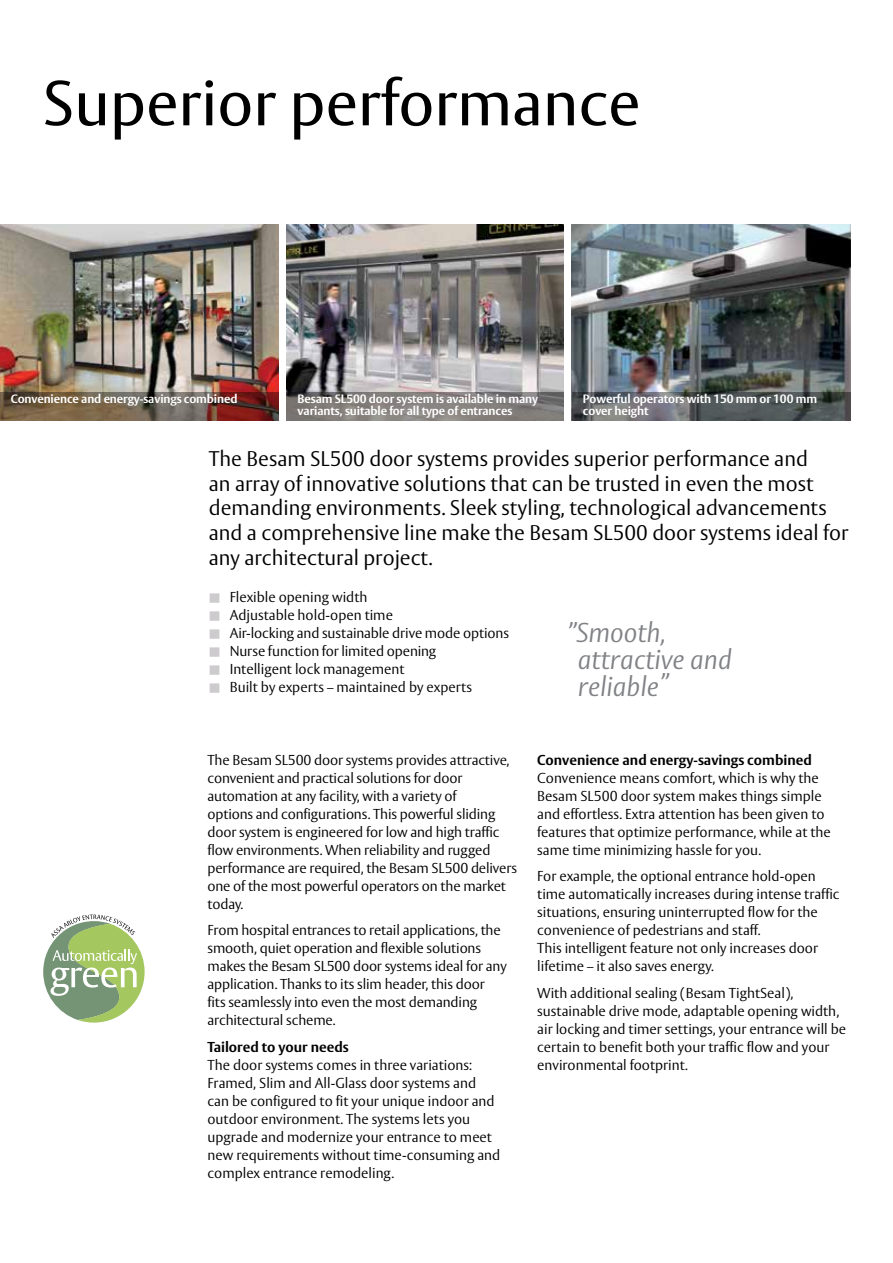
<style>
.page{position:relative;width:893px;height:1263px;background:#fff}
.page>*{position:absolute;margin:0;border:0;box-sizing:border-box;transform-origin:0 0}
.t1{font:63px "ASSA Vesta";color:#000}
.t2{font:italic 300 27px/27px "ASSA Vesta";color:#808285}
.t3{font:300 21px/24.9px "ASSA Vesta";color:#000}
.t4{font:300 14.25px/18px "ASSA Vesta";color:#000}
.t5{font:700 14.25px "ASSA Vesta";color:#000}
.t6{font:700 12px/12px "ASSA Vesta";letter-spacing:-.01em;color:#fff}
</style>
<div class="page">
<img style="left:287px;top:225px;width:277px;height:167px">
<img style="left:572px;top:225px;width:278px;height:167px">
<img style="left:0;top:225px;width:279px;height:167px">
<svg style="left:572px;top:392px;width:278px;height:28px;background:#5a5e60"></svg>
<svg style="left:287px;top:392px;width:277px;height:28px;background:#807c7a"></svg>
<svg style="left:0;top:392px;width:279px;height:28px;background:#6f5343"></svg>
<div style="left:210px;top:593px;width:9px;height:10px;background:#cdcbcd;border:2px solid #cdcbcd"></div>
<div style="left:210px;top:611px;width:9px;height:10px;background:#cdcbcd;border:2px solid #cdcbcd"></div>
<div style="left:210px;top:629px;width:9px;height:10px;background:#cdcbcd;border:2px solid #cdcbcd"></div>
<div style="left:210px;top:647px;width:9px;height:10px;background:#cdcbcd;border:2px solid #cdcbcd"></div>
<div style="left:210px;top:665px;width:9px;height:10px;background:#cdcbcd;border:2px solid #cdcbcd"></div>
<div style="left:210px;top:683px;width:9px;height:10px;background:#cdcbcd;border:2px solid #cdcbcd"></div>
<svg style="left:43px;top:914px;width:102px;height:108px"></svg>
<h1 class="t1" style="left:43px;top:65px;width:599px">Superior performance</h1>
<p class="t6" style="left:11px;top:394px;width:228px">Convenience and energy-savings combined</p>
<p class="t6" style="left:583px;top:394px;width:236px">Powerful operators with 150 mm or 100 mm cover height</p>
<p class="t6" style="left:298px;top:394px;width:242px">Besam SL500 door system is available in many variants, suitable for all type of entrances</p>
<p class="t3" style="left:209px;top:447px;width:641px">The Besam SL500 door systems provides superior performance and<br>an array of innovative solutions that can be trusted in even the most demanding environments. Sleek styling, technological advancements and a comprehensive line make the Besam SL500 door systems ideal for any architectural project.</p>
<p class="t4" style="left:230px;top:589px;width:281px">Flexible opening width<br>Adjustable hold-open time<br>Air-locking and sustainable drive mode options Nurse function for limited opening<br>Intelligent lock management<br>Built by experts – maintained by experts</p>
<h2 class="t2" style="left:578px;top:620px;width:156px;text-indent:-11px">”Smooth, attractive and reliable”</h2>
<p class="t4" style="left:207px;top:752px;width:311px">The Besam SL500 door systems provides attractive, convenient and practical solutions for door automation at any facility, with a variety of<br>options and configurations. This powerful sliding door system is engineered for low and high traffic flow environments. When reliability and rugged performance are required, the Besam SL500 delivers one of the most powerful operators on the market today.</p>
<p class="t4" style="left:207px;top:921px;width:301px">From hospital entrances to retail applications, the smooth, quiet operation and flexible solutions makes the Besam SL500 door systems ideal for any application. Thanks to its slim header, this door<br>fits seamlessly into even the most demanding architectural scheme.</p>
<p class="t5" style="left:207px;top:1038px;width:143px">Tailored to your needs</p>
<p class="t4" style="left:207px;top:1057px;width:294px">The door systems comes in three variations:<br>Framed, Slim and All-Glass door systems and can be configured to fit your unique indoor and outdoor environment. The systems lets you upgrade and modernize your entrance to meet new requirements without time-consuming and complex entrance remodeling.</p>
<p class="t5" style="left:537px;top:752px;width:276px">Convenience and energy-savings combined</p>
<p class="t4" style="left:537px;top:770px;width:295px">Convenience means comfort, which is why the Besam SL500 door system makes things simple and effortless. Extra attention has been given to features that optimize performance, while at the same time minimizing hassle for you.</p>
<p class="t4" style="left:537px;top:867px;width:304px">For example, the optional entrance hold-open time automatically increases during intense traffic situations, ensuring uninterrupted flow for the convenience of pedestrians and staff.<br>This intelligent feature not only increases door lifetime – it also saves energy.</p>
<p class="t4" style="left:537px;top:984px;width:310px">With additional sealing (Besam TightSeal), sustainable drive mode, adaptable opening width, air locking and timer settings, your entrance will be certain to benefit both your traffic flow and your environmental footprint.</p>
</div>
